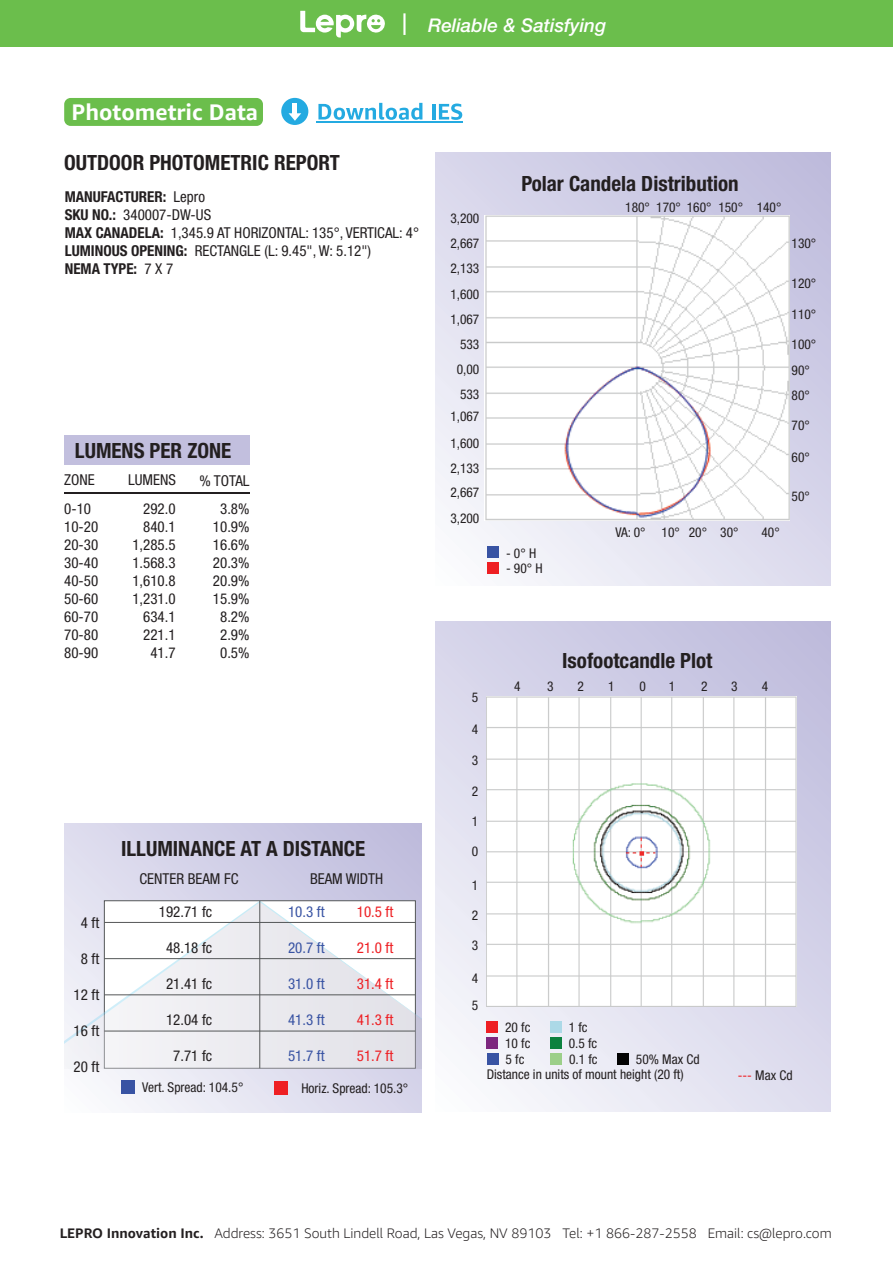
<style>
.page{position:relative;width:893px;height:1263px;background:#fff}
.page>*{position:absolute;margin:0;border:0;box-sizing:border-box;transform-origin:0 0}
.t1{font:700 22.5px "Amazon Ember";color:#fff}
.t2{font:700 condensed 21px "Helvetica Neue LT Pro";color:#231f20}
.t3{font:italic 500 18.9px "Helvetica Neue LT Pro";color:#fff}
.t4{font:condensed 15px/18px "Helvetica Neue LT Pro";color:#231f20}
.t5{font:condensed 15px "Helvetica Neue LT Pro";color:#ee1f23}
.t6{font:condensed 15px "Helvetica Neue LT Pro";color:#3853a3}
.t7{font:300 13.8px "Amazon Ember";color:#231f20}
.t8{font:condensed 13.5px/16px "Helvetica Neue LT Pro";color:#231f20}
.s1{font-weight:700}
.s2{color:#ee1f23}
</style>
<div class="page">
<div style="left:0;top:0;width:893px;height:47px;background:#6bbe4c"></div>
<div style="left:64px;top:98px;width:199px;height:28px;background:#6bbe4c;border-radius:6px"></div>
<div style="left:64px;top:435px;width:186px;height:30px;background:#c2bfde"></div>
<hr style="left:65px;top:492px;width:185px;height:1px;background:#231f20">
<svg style="left:435px;top:152px;width:395px;height:433px"></svg>
<svg style="left:435px;top:621px;width:395px;height:491px"></svg>
<div style="left:487px;top:1037px;width:11px;height:12px;background:#7d277e"></div>
<div style="left:487px;top:1053px;width:12px;height:12px;background:#3853a3"></div>
<div style="left:487px;top:1021px;width:11px;height:12px;background:#ee1f23"></div>
<div style="left:550px;top:1037px;width:12px;height:12px;background:#0c813f"></div>
<div style="left:551px;top:1053px;width:11px;height:12px;background:#9ccf89"></div>
<div style="left:617px;top:1053px;width:12px;height:12px;background:#030303"></div>
<div style="left:550px;top:1021px;width:12px;height:12px;background:#acd9e7"></div>
<div style="left:488px;top:562px;width:11px;height:12px;background:#ee1f23"></div>
<div style="left:488px;top:546px;width:11px;height:12px;background:#3853a3"></div>
<svg style="left:64px;top:823px;width:358px;height:289px;background:#d7d6e9"></svg>
<svg style="left:64px;top:901px;width:358px;height:168px"></svg>
<hr style="left:104px;top:922px;width:311px;height:1px;background:#545758">
<hr style="left:104px;top:958px;width:311px;height:1px;background:#545758">
<hr style="left:104px;top:994px;width:311px;height:1px;background:#545758">
<hr style="left:104px;top:1031px;width:311px;height:1px;background:#545758">
<hr style="left:259px;top:901px;width:1px;height:167px;background:#545758">
<div style="left:121px;top:1080px;width:13px;height:14px;background:#3853a3"></div>
<div style="left:275px;top:1081px;width:13px;height:14px;background:#ee1f23"></div>
<img style="left:485px;top:216px;width:304px;height:304px">
<img style="left:486px;top:697px;width:310px;height:310px">
<div style="left:281px;top:98px;width:27px;height:27px;background:#24aae1;border-radius:50%"></div>
<svg style="left:318px;top:103px;width:104px;height:17px"></svg>
<hr style="left:432px;top:104px;width:3px;height:15px;background:#24aae1">
<svg style="left:439px;top:104px;width:23px;height:16px"></svg>
<hr style="left:317px;top:121px;width:146px;height:2px;background:#24aae1">
<hr style="left:293px;top:103px;width:4px;height:12px;background:#fff">
<svg style="left:289px;top:113px;width:12px;height:8px"></svg>
<hr style="left:403px;top:13px;width:3px;height:22px;background:#fff">
<svg style="left:300px;top:11px;width:85px;height:27px"></svg>
<p class="t3" style="left:428px;top:14px;width:180px">Reliable &amp; Satisfying</p>
<h1 class="t1" style="left:72px;top:97px;width:188px">Photometric Data</h1>
<h2 class="t2" style="left:64px;top:150px;width:277px">OUTDOOR PHOTOMETRIC REPORT</h2>
<p class="t4" style="left:65px;top:188px;width:356px"><span class="s1">MANUFACTURER:</span> Lepro<br><span class="s1">SKU NO.:</span> 340007-DW-US<br><span class="s1">MAX CANADELA:</span> 1,345.9 AT HORIZONTAL: 135°, VERTICAL: 4°<br><span class="s1">LUMINOUS OPENING:</span> RECTANGLE (L: 9.45", W: 5.12")<br><span class="s1">NEMA TYPE:</span> 7 X 7</p>
<h2 class="t2" style="left:75px;top:438px;width:158px">LUMENS PER ZONE</h2>
<p class="t4" style="left:64px;top:470px;width:32px">ZONE</p>
<p class="t4" style="left:128px;top:470px;width:49px">LUMENS</p>
<p class="t4" style="left:200px;top:466px;width:51px;line-height:27.9px;text-align:right">% TOTAL<br>3.8%</p>
<p class="t4" style="left:213px;top:517px;width:38px;text-align:center">10.9%<br>16.6%<br>20.3%<br>20.9%<br>15.9%<br>8.2%<br>2.9%<br>0.5%</p>
<p class="t4" style="left:64px;top:499px;width:36px">0-10<br>10-20<br>20-30<br>30-40<br>40-50<br>50-60<br>60-70<br>70-80<br>80-90</p>
<p class="t4" style="left:132px;top:499px;width:45px;text-align:right">292.0<br>840.1<br>1,285.5<br>1.568.3<br>1,610.8<br>1,231.0<br>634.1<br>221.1<br>41.7</p>
<p class="t4" style="left:81px;top:913px;width:20px">4 ft</p>
<p class="t4" style="left:81px;top:949px;width:20px">8 ft</p>
<p class="t4" style="left:74px;top:985px;width:27px">12 ft</p>
<p class="t4" style="left:74px;top:1021px;width:27px">16 ft</p>
<p class="t4" style="left:74px;top:1057px;width:27px">20 ft</p>
<h2 class="t2" style="left:121px;top:836px;width:246px">ILLUMINANCE AT A DISTANCE</h2>
<p class="t4" style="left:139px;top:870px;width:101px">CENTER BEAM FC</p>
<p class="t4" style="left:310px;top:870px;width:75px">BEAM WIDTH</p>
<p class="t4" style="left:159px;top:903px;width:55px">192.71 fc</p>
<p class="t4" style="left:166px;top:939px;width:48px">48.18 fc</p>
<p class="t4" style="left:166px;top:975px;width:48px">21.41 fc</p>
<p class="t4" style="left:166px;top:1011px;width:48px">12.04 fc</p>
<p class="t4" style="left:173px;top:1047px;width:41px">7.71 fc</p>
<p class="t6" style="left:288px;top:903px;width:38px">10.3 ft</p>
<p class="t6" style="left:288px;top:939px;width:38px">20.7 ft</p>
<p class="t6" style="left:288px;top:975px;width:38px">31.0 ft</p>
<p class="t6" style="left:288px;top:1011px;width:38px">41.3 ft</p>
<p class="t6" style="left:288px;top:1047px;width:38px">51.7 ft</p>
<p class="t5" style="left:357px;top:903px;width:38px">10.5 ft</p>
<p class="t5" style="left:357px;top:939px;width:38px">21.0 ft</p>
<p class="t5" style="left:357px;top:975px;width:38px">31.4 ft</p>
<p class="t5" style="left:357px;top:1011px;width:38px">41.3 ft</p>
<p class="t5" style="left:357px;top:1047px;width:38px">51.7 ft</p>
<p class="t8" style="left:142px;top:1079px;width:103px">Vert. Spread: 104.5°</p>
<p class="t8" style="left:301px;top:1080px;width:109px">Horiz. Spread: 105.3°</p>
<p class="t8" style="left:450px;top:210px;width:31px">3,200</p>
<p class="t8" style="left:450px;top:235px;width:31px">2,667</p>
<p class="t8" style="left:450px;top:260px;width:31px">2,133</p>
<p class="t8" style="left:450px;top:286px;width:31px">1,600</p>
<p class="t8" style="left:450px;top:311px;width:31px">1,067</p>
<p class="t8" style="left:460px;top:336px;width:21px">533</p>
<p class="t8" style="left:457px;top:361px;width:24px">0,00</p>
<p class="t8" style="left:460px;top:386px;width:21px">533</p>
<p class="t8" style="left:450px;top:408px;width:31px">1,067</p>
<p class="t8" style="left:450px;top:435px;width:31px">1,600</p>
<p class="t8" style="left:450px;top:460px;width:31px">2,133</p>
<p class="t8" style="left:450px;top:484px;width:31px">2,667</p>
<p class="t8" style="left:450px;top:510px;width:31px">3,200</p>
<h2 class="t2" style="left:521px;top:170px;width:219px">Polar Candela Distribution</h2>
<p class="t8" style="left:656px;top:199px;width:127px">170° 160° 150° 140°</p>
<p class="t8" style="left:625px;top:199px;width:26px">180°</p>
<p class="t8" style="left:791px;top:235px;width:26px">130°</p>
<p class="t8" style="left:506px;top:545px;width:32px">- 0° H</p>
<p class="t8" style="left:506px;top:560px;width:38px">- 90° H</p>
<p class="t8" style="left:615px;top:524px;width:125px">VA: 0° 10° 20° 30°</p>
<p class="t8" style="left:761px;top:524px;width:20px">40°</p>
<p class="t8" style="left:791px;top:275px;width:26px">120°</p>
<p class="t8" style="left:791px;top:299px;width:26px;line-height:29.7px">110°<br>100°</p>
<p class="t8" style="left:791px;top:357px;width:20px;line-height:25.8px">90°<br>80°</p>
<p class="t8" style="left:791px;top:417px;width:20px">70°</p>
<p class="t8" style="left:791px;top:449px;width:20px">60°</p>
<p class="t8" style="left:791px;top:488px;width:20px">50°</p>
<p class="t8" style="left:472px;top:689px;width:8px">5</p>
<p class="t8" style="left:472px;top:721px;width:8px">4</p>
<p class="t8" style="left:472px;top:751px;width:8px">3</p>
<p class="t8" style="left:472px;top:782px;width:8px">2</p>
<p class="t8" style="left:472px;top:813px;width:8px">1</p>
<p class="t8" style="left:472px;top:843px;width:8px">0</p>
<p class="t8" style="left:472px;top:870px;width:8px;line-height:29.7px">1<br>2</p>
<p class="t8" style="left:472px;top:937px;width:8px">3</p>
<p class="t8" style="left:472px;top:964px;width:8px;line-height:26.8px">4<br>5</p>
<h2 class="t2" style="left:562px;top:648px;width:152px">Isofootcandle Plot</h2>
<p class="t8" style="left:514px;top:678px;width:8px">4</p>
<p class="t8" style="left:547px;top:678px;width:8px">3</p>
<p class="t8" style="left:577px;top:678px;width:8px">2</p>
<p class="t8" style="left:608px;top:678px;width:8px">1</p>
<p class="t8" style="left:640px;top:678px;width:8px">0</p>
<p class="t8" style="left:669px;top:678px;width:8px">1</p>
<p class="t8" style="left:701px;top:678px;width:8px">2</p>
<p class="t8" style="left:731px;top:678px;width:8px">3</p>
<p class="t8" style="left:762px;top:678px;width:8px">4</p>
<p class="t8" style="left:505px;top:1019px;width:27px;text-align:justify">20 fc 10 fc 5 fc</p>
<p class="t8" style="left:569px;top:1019px;width:30px">1 fc<br>0.5 fc<br>0.1 fc</p>
<p class="t8" style="left:636px;top:1051px;width:65px">50% Max Cd</p>
<p class="t8" style="left:487px;top:1065px;width:198px">Distance in units of mount height (20 ft)</p>
<p class="t8" style="left:738px;top:1067px;width:56px"><span class="s2">---</span> Max Cd</p>
<p class="t7" style="left:60px;top:1225px;width:773px"><span class="s1">LEPRO Innovation Inc.</span> Address: 3651 South Lindell Road, Las Vegas, NV 89103 Tel: +1 866-287-2558 Email: cs@lepro.com</p>
</div>
